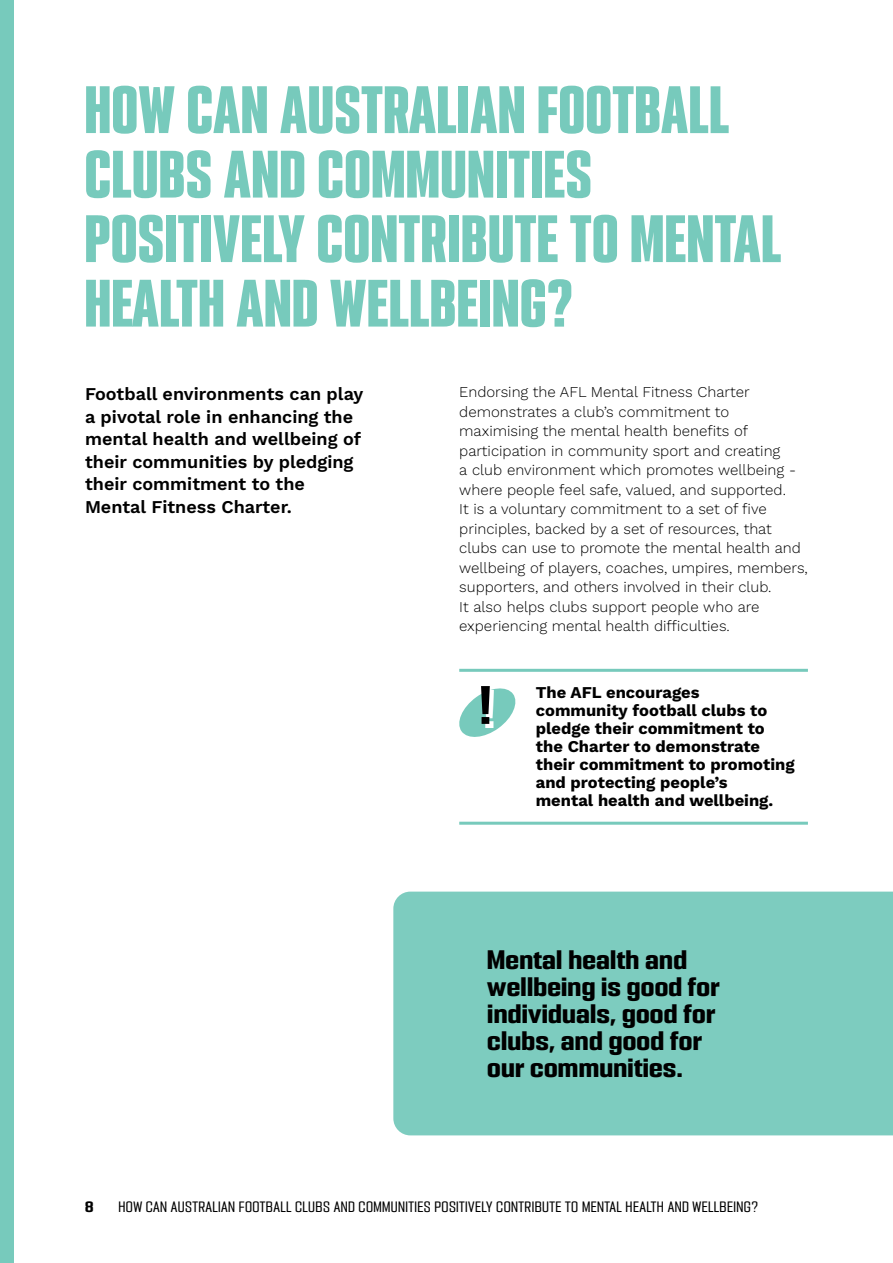
<style>
.page{position:relative;width:893px;height:1263px;background:#fff}
.page>*{position:absolute;margin:0;border:0;box-sizing:border-box;transform-origin:0 0}
.t1{font:60px/64.5px "PODIUM Sharp 2.11";letter-spacing:.02em;color:#77cabc}
.t2{font:24px/27px "PODIUM Sharp 4.10";letter-spacing:.01em;color:#000}
.t3{font:600 18px/22.5px "Work Sans";color:#000}
.t4{font:700 16.5px/18px "Work Sans";color:#000}
.t5{font:300 15px/19.5px "Work Sans";color:#000}
.t6{font:13.5px "PODIUM Sharp 4.7";letter-spacing:.03em;color:#000}
.t7{font:13.5px "PODIUM Sharp 4.10";color:#000}
</style>
<div class="page">
<div style="left:393px;top:891px;width:500px;height:244px;background:#7dccbf"></div>
<hr style="left:459px;top:822px;width:349px;height:3px;background:#77cabc">
<hr style="left:459px;top:669px;width:349px;height:3px;background:#77cabc">
<div style="left:0;top:0;width:13px;height:1263px;background:#77cabc"></div>
<svg style="left:459px;top:686px;width:57px;height:51px"></svg>
<h1 class="t1" style="left:85px;top:76px;width:697px">HOW CAN AUSTRALIAN FOOTBALL<br>CLUBS AND COMMUNITIES<br>POSITIVELY CONTRIBUTE TO MENTAL<br>HEALTH AND WELLBEING?</h1>
<p class="t3" style="left:85px;top:382px;width:280px">Football environments can play a pivotal role in enhancing the mental health and wellbeing of their communities by pledging their commitment to the<br>Mental Fitness Charter.</p>
<p class="t5" style="left:459px;top:382px;width:350px">Endorsing the AFL Mental Fitness Charter demonstrates a club’s commitment to maximising the mental health benefits of participation in community sport and creating<br>a club environment which promotes wellbeing - where people feel safe, valued, and supported.<br>It is a voluntary commitment to a set of five principles, backed by a set of resources, that clubs can use to promote the mental health and wellbeing of players, coaches, umpires, members, supporters, and others involved in their club.<br>It also helps clubs support people who are experiencing mental health difficulties.</p>
<p class="t4" style="left:536px;top:683px;width:260px">The AFL encourages community football clubs to pledge their commitment to the Charter to demonstrate their commitment to promoting and protecting people’s<br>mental health and wellbeing.</p>
<h2 class="t2" style="left:487px;top:946px;width:234px">Mental health and wellbeing is good for individuals, good for clubs, and good for our communities.</h2>
<p class="t7" style="left:85px;top:1198px;width:10px">8</p>
<p class="t6" style="left:118px;top:1198px;width:641px">HOW CAN AUSTRALIAN FOOTBALL CLUBS AND COMMUNITIES POSITIVELY CONTRIBUTE TO MENTAL HEALTH AND WELLBEING?</p>
</div>
